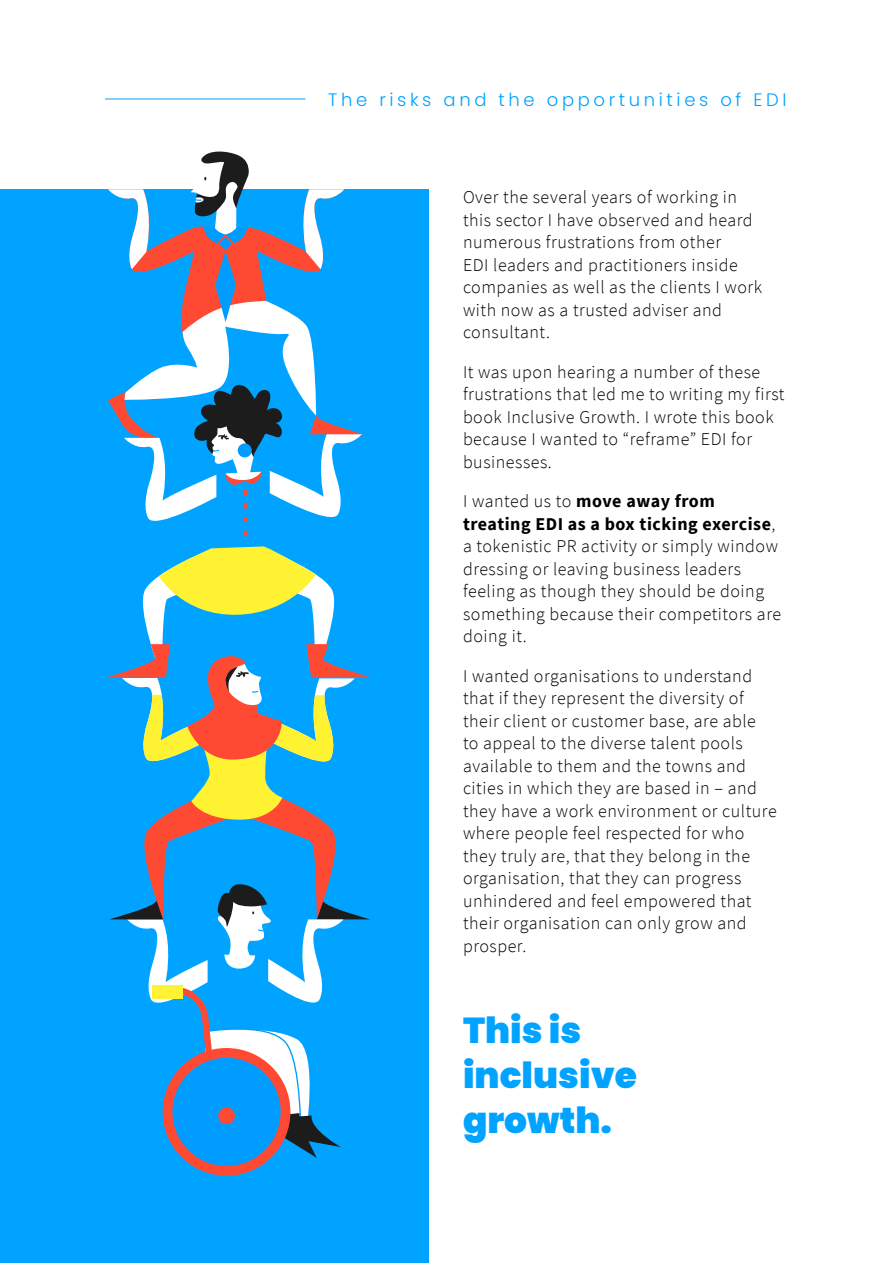
<style>
.page{position:relative;width:893px;height:1263px;background:#fff}
.page>*{position:absolute;margin:0;border:0;box-sizing:border-box;transform-origin:0 0}
.t1{font:900 36px/45px "Poppins";color:#00a3ff}
.t2{font:300 18px/22.5px "Source Sans Pro";letter-spacing:.03em;color:#000}
.t3{font:300 18px "Poppins";letter-spacing:.2em;color:#00a3ff}
.s1{font-weight:700}
</style>
<div class="page">
<div style="left:0;top:190px;width:429px;height:1073px;background:#00a3ff"></div>
<div style="left:163px;top:1048px;width:127px;height:128px;background:#ff4a33;border-radius:50%"></div>
<div style="left:172px;top:1058px;width:109px;height:108px;background:#009cff;border-radius:50%"></div>
<svg style="left:107px;top:546px;width:263px;height:612px"></svg>
<svg style="left:108px;top:151px;width:256px;height:385px"></svg>
<hr style="left:105px;top:99px;width:200px;height:1px;background:#00a3ff">
<p class="t3" style="left:328px;top:90px;width:460px">The risks and the opportunities of EDI</p>
<p class="t2" style="left:463px;top:186px;width:301px">Over the several years of working in this sector I have observed and heard numerous frustrations from other<br>EDI leaders and practitioners inside companies as well as the clients I work with now as a trusted adviser and consultant.</p>
<p class="t2" style="left:463px;top:361px;width:323px">It was upon hearing a number of these frustrations that led me to writing my first book Inclusive Growth. I wrote this book because I wanted to “reframe” EDI for businesses.</p>
<p class="t2" style="left:463px;top:490px;width:320px">I wanted us to <span class="s1">move away from treating EDI as a box ticking exercise</span>, a tokenistic PR activity or simply window dressing or leaving business leaders feeling as though they should be doing something because their competitors are doing it.</p>
<p class="t2" style="left:463px;top:665px;width:315px">I wanted organisations to understand that if they represent the diversity of their client or customer base, are able<br>to appeal to the diverse talent pools available to them and the towns and cities in which they are based in – and they have a work environment or culture where people feel respected for who they truly are, that they belong in the organisation, that they can progress unhindered and feel empowered that their organisation can only grow and prosper.</p>
<h1 class="t1" style="left:463px;top:1008px;width:176px">This is inclusive growth.</h1>
</div>
